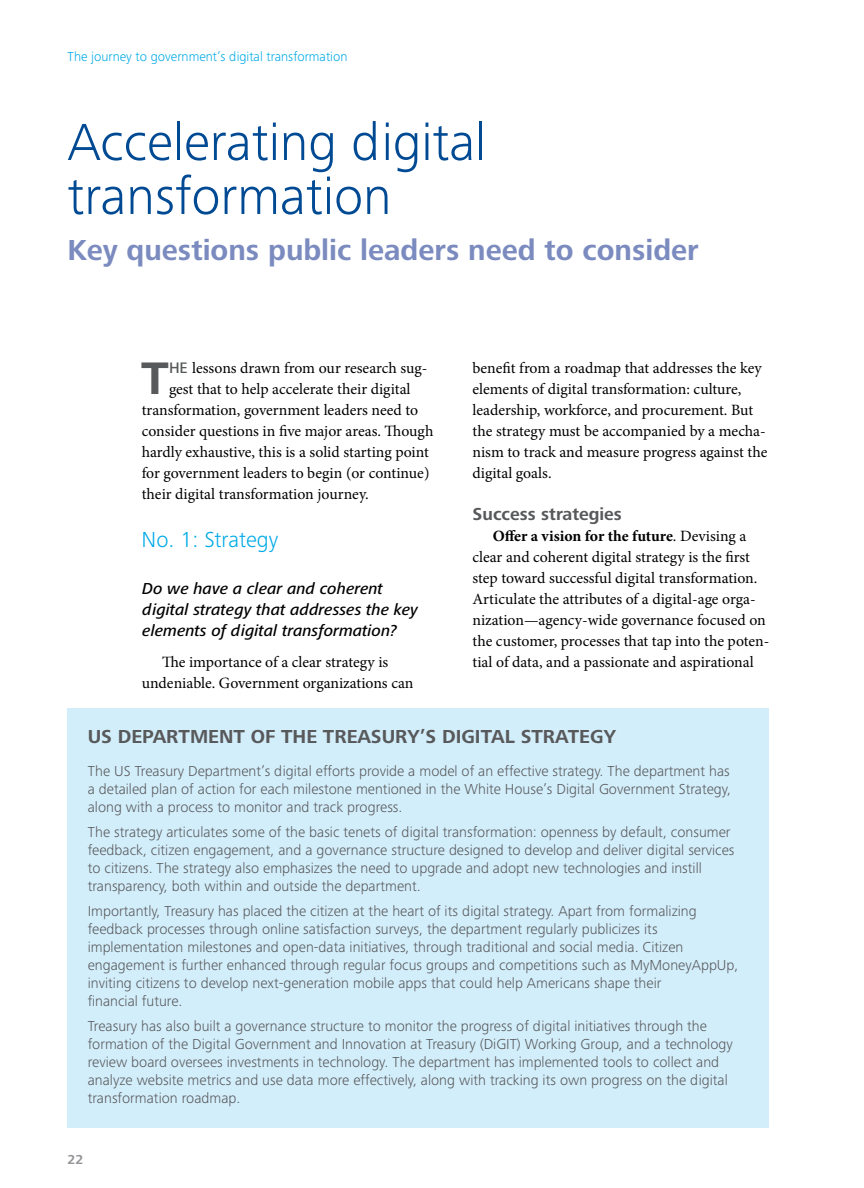
<style>
.page{position:relative;width:864px;height:1188px;background:#fff}
.page>*{position:absolute;margin:0;border:0;box-sizing:border-box;transform-origin:0 0}
.t1{font:300 54px/54px "Frutiger Next Pro";color:#004a94}
.t2{font:700 47.25px "Frutiger Next Pro";color:#58595b}
.t3{font:700 30px "Frutiger Next Pro";color:#7b8bbf}
.t4{font:300 22.5px "Frutiger Next Pro";color:#00aae7}
.t5{font:700 19.5px "Frutiger Next Pro";color:#58595b}
.t6{font:700 18px "Frutiger Next Pro";color:#58595b}
.t7{font:italic 500 16.5px/21px "Frutiger Next Pro";color:#000}
.t8{font:15.75px/21px "Minion Pro";color:#000}
.t9{font:300 15px/18px "Frutiger Next Pro";color:#58595b}
.t10{font:300 13.5px "Frutiger Next Pro";color:#00aae7}
.t11{font:700 13.5px "Frutiger Next Pro";color:#939598}
.s1{font-family:"Frutiger Next Pro";font-weight:500;color:#58595b}
.s2{font-weight:700}
</style>
<div class="page">
<div style="left:68px;top:708px;width:702px;height:420px;background:#d3eefb"></div>
<p class="t10" style="left:68px;top:49px;width:281px">The journey to government’s digital transformation</p>
<h1 class="t1" style="left:68px;top:115px;width:420px">Accelerating digital transformation</h1>
<h3 class="t3" style="left:68px;top:233px;width:633px">Key questions public leaders need to consider</h3>
<h2 class="t2" style="left:141px;top:351px;width:29px">T</h2>
<p class="t8" style="left:169px;top:358px;width:260px"><span class="s1">HE</span> lessons drawn from our research sug-</p>
<p class="t8" style="left:169px;top:379px;width:243px">gest that to help accelerate their digital</p>
<p class="t8" style="left:142px;top:400px;width:278px">transformation, government leaders need to</p>
<p class="t8" style="left:142px;top:421px;width:293px">consider questions in five major areas. Though</p>
<p class="t8" style="left:142px;top:442px;width:289px">hardly exhaustive, this is a solid starting point</p>
<p class="t8" style="left:142px;top:463px;width:289px">for government leaders to begin (or continue)</p>
<p class="t8" style="left:142px;top:484px;width:229px">their digital transformation journey.</p>
<h3 class="t4" style="left:142px;top:527px;width:138px">No. 1: Strategy</h3>
<p class="t7" style="left:142px;top:578px;width:277px">Do we have a clear and coherent digital strategy that addresses the key elements of digital transformation?</p>
<p class="t8" style="left:142px;top:652px;width:273px;text-align:center">The importance of a clear strategy is undeniable. Government organizations can</p>
<p class="t8" style="left:472px;top:358px;width:296px">benefit from a roadmap that addresses the key elements of digital transformation: culture, leadership, workforce, and procurement. But the strategy must be accompanied by a mecha&shy;nism to track and measure progress against the digital goals.</p>
<p class="t6" style="left:473px;top:504px;width:151px">Success strategies</p>
<p class="t8" style="left:472px;top:526px;width:299px;text-indent:20px"><span class="s2">Offer a vision for the future</span>. Devising a clear and coherent digital strategy is the first step toward successful digital transformation.<br>Articulate the attributes of a digital-age orga&shy;nization—agency-wide governance focused on the customer, processes that tap into the poten&shy;tial of data, and a passionate and aspirational</p>
<h3 class="t5" style="left:88px;top:725px;width:530px">US DEPARTMENT OF THE TREASURY’S DIGITAL STRATEGY</h3>
<p class="t9" style="left:88px;top:762px;width:645px;text-align:justify">The US Treasury Department’s digital efforts provide a model of an effective strategy. The department has a detailed plan of action for each milestone mentioned in the White House’s Digital Government Strategy, along with a process to monitor and track progress.</p>
<p class="t9" style="left:88px;top:823px;width:648px">The strategy articulates some of the basic tenets of digital transformation: openness by default, consumer feedback, citizen engagement, and a governance structure designed to develop and deliver digital services to citizens. The strategy also emphasizes the need to upgrade and adopt new technologies and instill transparency, both within and outside the department.</p>
<p class="t9" style="left:88px;top:902px;width:652px">Importantly, Treasury has placed the citizen at the heart of its digital strategy. Apart from formalizing feedback processes through online satisfaction surveys, the department regularly publicizes its implementation milestones and open-data initiatives, through traditional and social media. Citizen engagement is further enhanced through regular focus groups and competitions such as MyMoneyAppUp, inviting citizens to develop next-generation mobile apps that could help Americans shape their<br>financial future.</p>
<p class="t9" style="left:88px;top:1017px;width:647px">Treasury has also built a governance structure to monitor the progress of digital initiatives through the formation of the Digital Government and Innovation at Treasury (DiGIT) Working Group, and a technology review board oversees investments in technology. The department has implemented tools to collect and analyze website metrics and use data more effectively, along with tracking its own progress on the digital transformation roadmap.</p>
<p class="t11" style="left:68px;top:1152px;width:17px">22</p>
</div>
